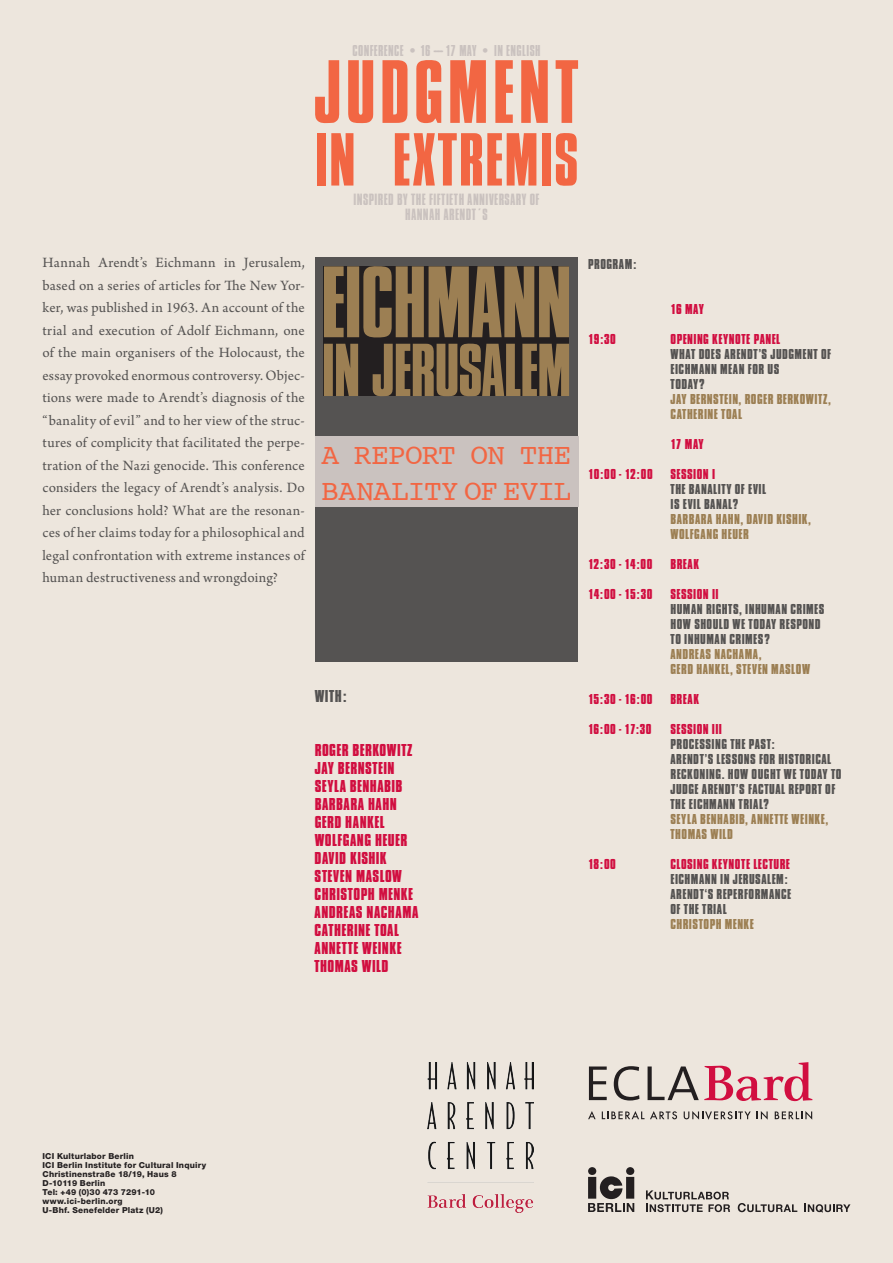
<style>
.page{position:relative;width:893px;height:1263px;background:#ede6dd}
.page>*{position:absolute;margin:0;border:0;box-sizing:border-box;transform-origin:0 0}
.t1{font:93.9px "Compacta EF";letter-spacing:.045em;color:#f26643}
.t2{font:78.45px "Compacta EF";letter-spacing:.02em;color:#f26643}
.t3{font:29.4px/35.2px "Courier";letter-spacing:-.025em;color:#f26643}
.t4{font:700 18px/18px "Compacta EF";letter-spacing:.025em;color:#d10e40}
.t5{font:700 18px "Compacta EF";color:#555352}
.t6{font:17.1px/15.6px "Compacta EF";letter-spacing:.025em;color:#cac2bf;text-align:center}
.t7{font:16.5px "Compacta EF";letter-spacing:.025em;color:#cac2bf}
.t8{font:15px/22.5px "Arno Pro";letter-spacing:.015em;color:#555352;text-align:justify}
.t9{font:700 15px/15px "Compacta EF";letter-spacing:.03em;color:#555352}
.t10{font:700 15px/15px "Compacta EF";letter-spacing:.03em;color:#9c7f53}
.t11{font:700 15px/30px "Compacta EF";letter-spacing:.03em;color:#d10e40}
.t12{font:800 8.25px/9px "Helvetica Neue LT Std";letter-spacing:.025em;color:#231f20}
</style>
<div class="page">
<svg style="left:646px;top:1190px;width:84px;height:22px;background:#aca6a0"></svg>
<svg style="left:738px;top:1203px;width:59px;height:9px"></svg>
<svg style="left:804px;top:1203px;width:46px;height:10px"></svg>
<svg style="left:588px;top:1167px;width:46px;height:45px;background:#89847f"></svg>
<div style="left:315px;top:257px;width:263px;height:405px;background:#555352"></div>
<div style="left:324px;top:266px;width:245px;height:130px;background:#231f20"></div>
<svg style="left:324px;top:343px;width:245px;height:54px"></svg>
<svg style="left:324px;top:266px;width:245px;height:71px"></svg>
<div style="left:315px;top:436px;width:263px;height:70px;background:#cac2bf"></div>
<svg style="left:589px;top:1066px;width:18px;height:34px"></svg>
<svg style="left:614px;top:1066px;width:25px;height:34px"></svg>
<svg style="left:648px;top:1062px;width:164px;height:39px;background:#d7a8ac"></svg>
<svg style="left:588px;top:1111px;width:8px;height:8px"></svg>
<svg style="left:602px;top:1111px;width:42px;height:8px"></svg>
<svg style="left:650px;top:1111px;width:27px;height:8px"></svg>
<svg style="left:684px;top:1111px;width:67px;height:9px"></svg>
<svg style="left:757px;top:1111px;width:11px;height:9px"></svg>
<svg style="left:775px;top:1111px;width:37px;height:9px"></svg>
<img style="left:427px;top:1062px;width:107px;height:151px">
<p class="t7" style="left:352px;top:42px;width:190px">CONFERENCE • 16 ------ 17 MAY • IN ENGLISH</p>
<h1 class="t1" style="left:315px;top:42px;width:265px">JUDGMENT</h1>
<h2 class="t2" style="left:315px;top:118px;width:265px">IN EXTREMIS</h2>
<p class="t6" style="left:354px;top:191px;width:187px">INSPIRED BY THE FIFTIETH ANNIVERSARY OF<br>HANNAH ARENDT´S</p>
<p class="t8" style="left:42px;top:252px;width:264px">Hannah Arendt’s Eichmann in Jerusalem, based on a series of articles for The New Yor&shy;ker, was published in 1963. An account of the trial and execution of Adolf Eichmann, one of the main organisers of the Holocaust, the essay provoked enormous controversy. Objec&shy;tions were made to Arendt’s diagnosis of the “banality of evil” and to her view of the struc&shy;tures of complicity that facilitated the perpe&shy;tration of the Nazi genocide. This conference considers the legacy of Arendt’s analysis. Do her conclusions hold? What are the resonan&shy;ces of her claims today for a philosophical and legal confrontation with extreme instances of human destructiveness and wrongdoing?</p>
<h3 class="t3" style="left:321px;top:437px;width:252px">A REPORT ON THE<br>BANALITY OF EVIL</h3>
<p class="t5" style="left:315px;top:686px;width:33px">WITH:</p>
<p class="t4" style="left:315px;top:740px;width:105px">ROGER BERKOWITZ<br>JAY BERNSTEIN<br>SEYLA BENHABIB<br>BARBARA HAHN<br>GERD HANKEL<br>WOLFGANG HEUER<br>DAVID KISHIK<br>STEVEN MASLOW<br>CHRISTOPH MENKE<br>ANDREAS NACHAMA<br>CATHERINE TOAL<br>ANNETTE WEINKE<br>THOMAS WILD</p>
<p class="t9" style="left:588px;top:257px;width:50px">PROGRAM:</p>
<p class="t11" style="left:671px;top:294px;width:35px">16 MAY</p>
<p class="t11" style="left:588px;top:324px;width:61px">19:30 O</p>
<p class="t11" style="left:677px;top:324px;width:105px">PENING KEYNOTE PANEL</p>
<p class="t9" style="left:671px;top:347px;width:162px">WHAT DOES ARENDT’S JUDGMENT OF<br>EICHMANN MEAN FOR US<br>TODAY?</p>
<p class="t10" style="left:671px;top:392px;width:162px">JAY BERNSTEIN, ROGER BERKOWITZ,<br>CATHERINE TOAL</p>
<p class="t11" style="left:588px;top:429px;width:128px;text-indent:82px">17 MAY<br>10:00 - 12:00 SESSION I</p>
<p class="t9" style="left:671px;top:482px;width:97px">THE BANALITY OF EVIL<br>IS EVIL BANAL?</p>
<p class="t10" style="left:670px;top:512px;width:142px">BARBARA HAHN, DAVID KISHIK,<br>WOLFGANG HEUER</p>
<p class="t11" style="left:588px;top:549px;width:128px">12:30 - 14:00 BREAK<br>14:00 - 15:30 SESSION II</p>
<p class="t9" style="left:670px;top:602px;width:155px">HUMAN RIGHTS, INHUMAN CRIMES<br>HOW SHOULD WE TODAY RESPOND<br>TO INHUMAN CRIMES?</p>
<p class="t10" style="left:670px;top:647px;width:141px">ANDREAS NACHAMA,<br>GERD HANKEL, STEVEN MASLOW</p>
<p class="t11" style="left:588px;top:684px;width:128px">15:30 - 16:00 BREAK<br>16:00 - 17:30 SESSION III</p>
<p class="t9" style="left:670px;top:737px;width:173px">PROCESSING THE PAST:<br>ARENDT’S LESSONS FOR HISTORICAL<br>RECKONING. HOW OUGHT WE TODAY TO<br>JUDGE ARENDT’S FACTUAL REPORT OF<br>THE EICHMANN TRIAL?</p>
<p class="t10" style="left:670px;top:812px;width:159px">SEYLA BENHABIB, ANNETTE WEINKE,<br>THOMAS WILD</p>
<p class="t11" style="left:588px;top:849px;width:29px">18:00</p>
<p class="t11" style="left:670px;top:849px;width:121px">CLOSING KEYNOTE LECTURE</p>
<p class="t9" style="left:670px;top:872px;width:122px">EICHMANN IN JERUSALEM:<br>ARENDT‘S REPERFORMANCE<br>OF THE TRIAL</p>
<p class="t10" style="left:670px;top:917px;width:85px">CHRISTOPH MENKE</p>
<p class="t12" style="left:43px;top:1151px;width:165px">ICI Kulturlabor Berlin<br>ICI Berlin Institute for Cultural Inquiry<br>Christinenstraße 18/19, Haus 8<br>D-10119 Berlin<br>Tel: +49 (0)30 473 7291-10 www.ici-berlin.org<br>U-Bhf. Senefelder Platz (U2)</p>
</div>
